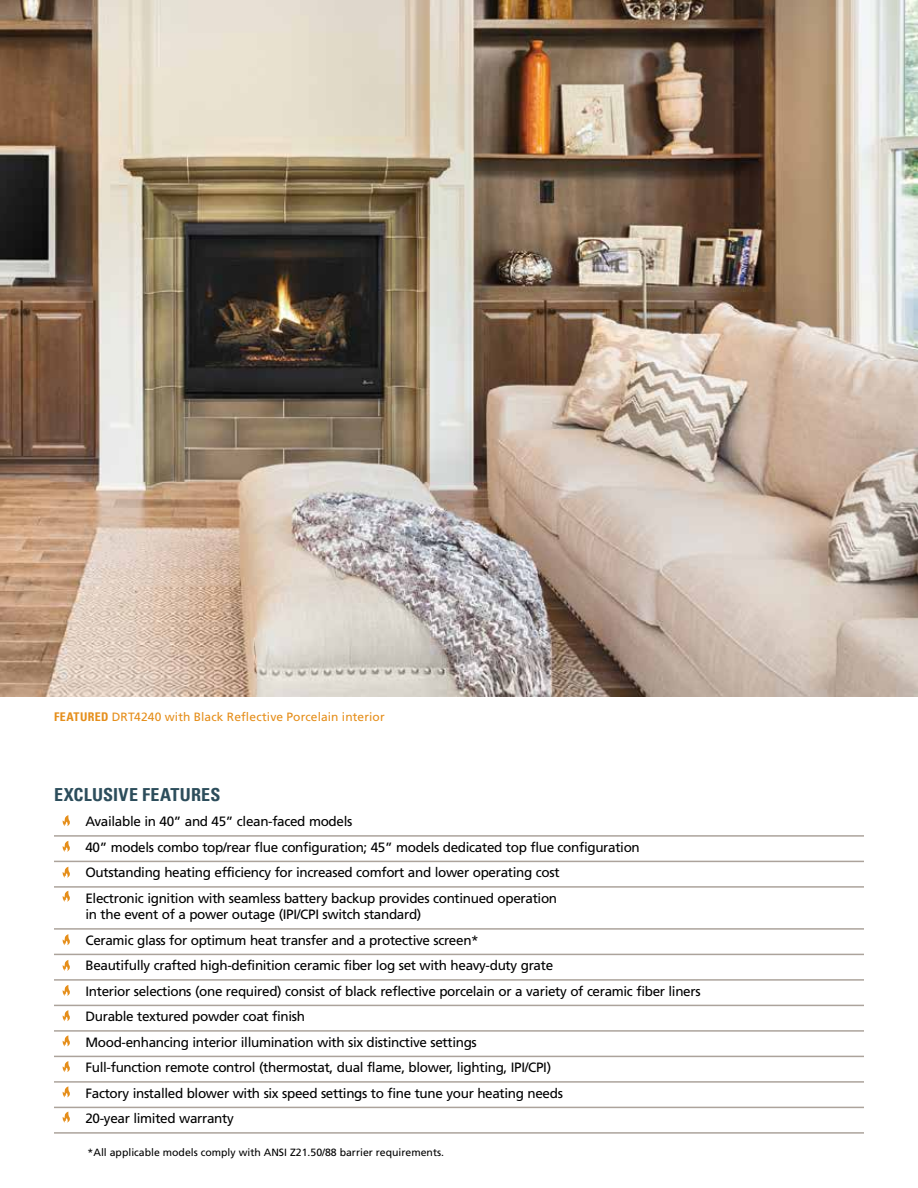
<style>
.page{position:relative;width:918px;height:1188px;background:#fff}
.page>*{position:absolute;margin:0;border:0;box-sizing:border-box;transform-origin:0 0}
.t1{font:18px "Univers Com 67 Bold Cond";letter-spacing:.015em;color:#2c4d5b}
.t2{font:13.5px/25.5px "Frutiger LT Std";letter-spacing:-.025em;color:#000}
.t3{font:12px "Frutiger LT Std";letter-spacing:.01em;color:#e58e1a}
.t4{font:10.5px "Frutiger LT Std";color:#000}
.s1{font-family:"Univers Com 67 Bold Cond"}
</style>
<div class="page">
<hr style="left:54px;top:835px;width:810px;height:2px;background:#aca39b">
<hr style="left:54px;top:861px;width:810px;height:1px;background:#aca39b">
<hr style="left:54px;top:886px;width:810px;height:2px;background:#aca39b">
<hr style="left:54px;top:928px;width:810px;height:2px;background:#aca39b">
<hr style="left:54px;top:954px;width:810px;height:1px;background:#aca39b">
<hr style="left:54px;top:979px;width:810px;height:2px;background:#aca39b">
<hr style="left:54px;top:1005px;width:810px;height:1px;background:#aca39b">
<hr style="left:54px;top:1030px;width:810px;height:2px;background:#aca39b">
<hr style="left:54px;top:1056px;width:810px;height:1px;background:#aca39b">
<hr style="left:54px;top:1081px;width:810px;height:2px;background:#aca39b">
<hr style="left:54px;top:1107px;width:810px;height:1px;background:#aca39b">
<hr style="left:54px;top:1132px;width:810px;height:2px;background:#aca39b">
<svg style="left:62px;top:815px;width:8px;height:11px"></svg>
<svg style="left:62px;top:841px;width:8px;height:11px"></svg>
<svg style="left:62px;top:867px;width:8px;height:11px"></svg>
<svg style="left:62px;top:891px;width:8px;height:11px"></svg>
<svg style="left:62px;top:1035px;width:8px;height:11px"></svg>
<svg style="left:62px;top:1112px;width:8px;height:11px"></svg>
<svg style="left:62px;top:960px;width:8px;height:11px"></svg>
<svg style="left:62px;top:985px;width:8px;height:11px"></svg>
<svg style="left:62px;top:1061px;width:8px;height:11px"></svg>
<svg style="left:62px;top:1010px;width:8px;height:11px"></svg>
<svg style="left:62px;top:1086px;width:8px;height:12px"></svg>
<svg style="left:62px;top:934px;width:8px;height:11px"></svg>
<img style="left:0;top:0;width:918px;height:697px">
<p class="t3" style="left:54px;top:709px;width:332px"><span class="s1">FEATURED</span> DRT4240 with Black Reflective Porcelain interior</p>
<h1 class="t1" style="left:54px;top:783px;width:168px">EXCLUSIVE FEATURES</h1>
<p class="t2" style="left:85px;top:809px;width:556px">Available in 40” and 45” clean-faced models<br>40” models combo top/rear flue configuration; 45” models dedicated top flue configuration Outstanding heating efficiency for increased comfort and lower operating cost<br>Electronic ignition with seamless battery backup provides continued operation</p>
<p class="t2" style="left:85px;top:902px;width:617px">in the event of a power outage (IPI/CPI switch standard)<br>Ceramic glass for optimum heat transfer and a protective screen*<br>Beautifully crafted high-definition ceramic fiber log set with heavy-duty grate<br>Interior selections (one required) consist of black reflective porcelain or a variety of ceramic fiber liners Durable textured powder coat finish<br>Mood-enhancing interior illumination with six distinctive settings<br>Full-function remote control (thermostat, dual flame, blower, lighting, IPI/CPI)<br>Factory installed blower with six speed settings to fine tune your heating needs<br>20-year limited warranty</p>
<p class="t4" style="left:88px;top:1146px;width:358px">*All applicable models comply with ANSI Z21.50/88 barrier requirements.</p>
</div>
